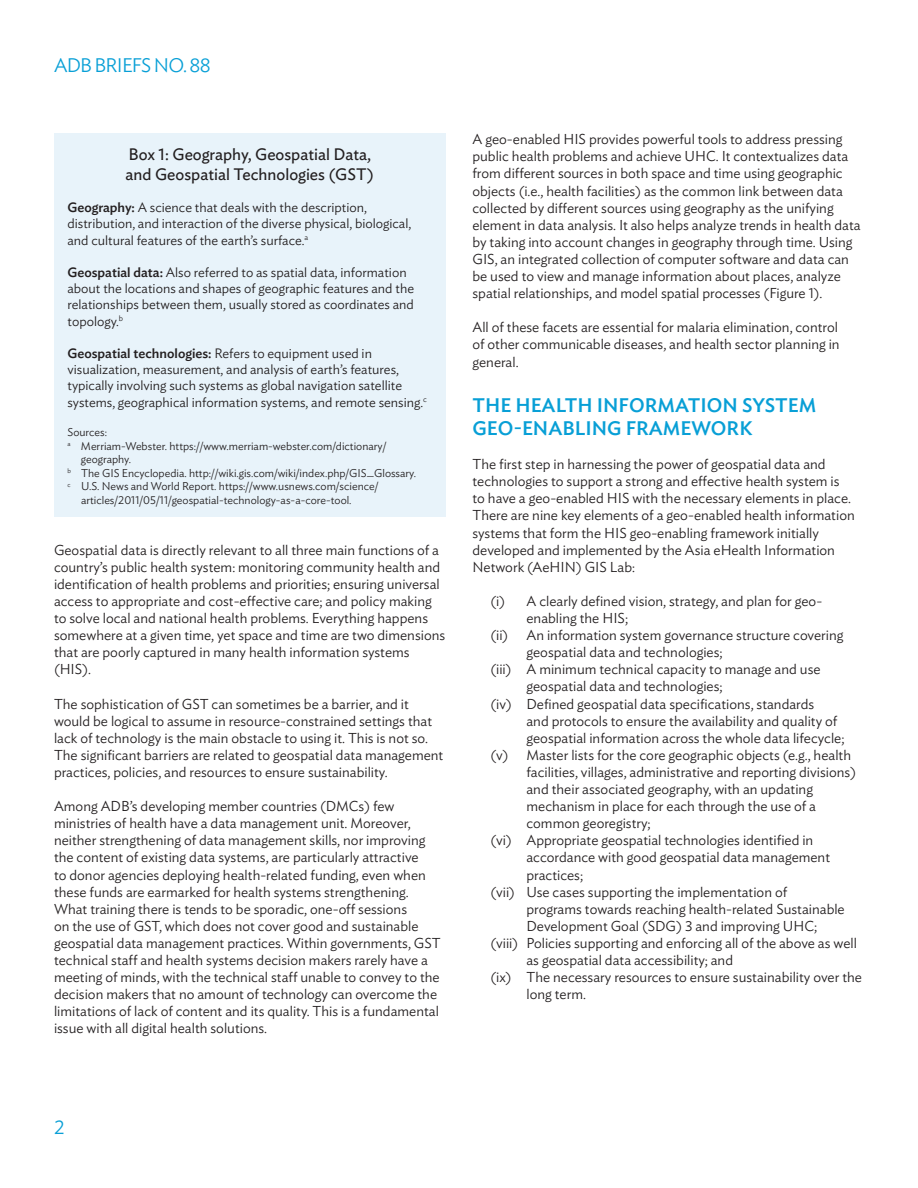
<style>
.page{position:relative;width:918px;height:1188px;background:#fff}
.page>*{position:absolute;margin:0;border:0;box-sizing:border-box;transform-origin:0 0}
.t1{font:500 19.5px/23.4px "Ideal Sans";color:#089fd6}
.t2{font:300 19.5px "Ideal Sans";letter-spacing:-.04em;color:#089fd6}
.t3{font:16.5px/19.8px "Ideal Sans";color:#231f20}
.t4{font:300 14.25px/17.1px "Ideal Sans";color:#231f20}
.t5{font:300 13.5px/16.2px "Ideal Sans";color:#231f20}
.t6{font:300 11.25px "Ideal Sans";color:#231f20}
.s1{font-weight:500}
</style>
<div class="page">
<div style="left:54px;top:133px;width:392px;height:384px;background:#e8f3fa"></div>
<h1 class="t2" style="left:54px;top:50px;width:158px">ADB BRIEFS NO. 88</h1>
<p class="t3" style="left:126px;top:143px;width:250px">Box 1: Geography, Geospatial Data, and Geospatial Technologies (GST)</p>
<p class="t5" style="left:68px;top:198px;width:345px"><span class="s1">GEOGRAPHY:</span> A science that deals with the description, distribution, and interaction of the diverse physical, biological, and cultural features of the earth’s surface.<sup>a</sup></p>
<p class="t5" style="left:68px;top:263px;width:348px"><span class="s1">GEOSPATIAL DATA:</span> Also referred to as spatial data, information about the locations and shapes of geographic features and the relationships between them, usually stored as coordinates and topology.<sup>b</sup></p>
<p class="t5" style="left:68px;top:344px;width:361px"><span class="s1">GEOSPATIAL TECHNOLOGIES:</span> Refers to equipment used in visualization, measurement, and analysis of earth’s features, typically involving such systems as global navigation satellite systems, geographical information systems, and remote sensing.<sup>c</sup></p>
<p class="t6" style="left:68px;top:424px;width:41px">Sources:</p>
<p class="t6" style="left:68px;top:437px;width:320px"><sup>a</sup> Merriam-Webster. https://www.merriam-webster.com/dictionary/</p>
<p class="t6" style="left:81px;top:451px;width:52px">geography.</p>
<p class="t6" style="left:68px;top:464px;width:350px"><sup>b</sup> The GIS Encyclopedia. http://wiki.gis.com/wiki/index.php/GIS_Glossary.</p>
<p class="t6" style="left:68px;top:478px;width:312px"><sup>c</sup> U.S. News and World Report. https://www.usnews.com/science/</p>
<p class="t6" style="left:81px;top:491px;width:272px">articles/2011/05/11/geospatial-technology-as-a-core-tool.</p>
<p class="t4" style="left:54px;top:540px;width:393px">Geospatial data is directly relevant to all three main functions of a country’s public health system: monitoring community health and identification of health problems and priorities; ensuring universal access to appropriate and cost-effective care; and policy making to solve local and national health problems. Everything happens somewhere at a given time, yet space and time are two dimensions that are poorly captured in many health information systems (HIS).</p>
<p class="t4" style="left:54px;top:694px;width:391px">The sophistication of GST can sometimes be a barrier, and it would be logical to assume in resource-constrained settings that lack of technology is the main obstacle to using it. This is not so.<br>The significant barriers are related to geospatial data management practices, policies, and resources to ensure sustainability.</p>
<p class="t4" style="left:54px;top:796px;width:388px">Among ADB’s developing member countries (DMCs) few ministries of health have a data management unit. Moreover, neither strengthening of data management skills, nor improving the content of existing data systems, are particularly attractive<br>to donor agencies deploying health-related funding, even when these funds are earmarked for health systems strengthening.<br>What training there is tends to be sporadic, one-off sessions<br>on the use of GST, which does not cover good and sustainable geospatial data management practices. Within governments, GST technical staff and health systems decision makers rarely have a meeting of minds, with the technical staff unable to convey to the decision makers that no amount of technology can overcome the limitations of lack of content and its quality. This is a fundamental issue with all digital health solutions.</p>
<p class="t4" style="left:472px;top:130px;width:390px">A geo-enabled HIS provides powerful tools to address pressing public health problems and achieve UHC. It contextualizes data from different sources in both space and time using geographic objects (i.e., health facilities) as the common link between data collected by different sources using geography as the unifying element in data analysis. It also helps analyze trends in health data by taking into account changes in geography through time. Using GIS, an integrated collection of computer software and data can be used to view and manage information about places, analyze spatial relationships, and model spatial processes (Figure 1).</p>
<p class="t4" style="left:472px;top:318px;width:369px;text-align:justify">All of these facets are essential for malaria elimination, control of other communicable diseases, and health sector planning in general.</p>
<h1 class="t1" style="left:472px;top:392px;width:345px">THE HEALTH IN FO RMATION SYSTEM<br>G EO-ENABLING FRAMEWORK</h1>
<p class="t4" style="left:472px;top:454px;width:384px">The first step in harnessing the power of geospatial data and technologies to support a strong and effective health system is to have a geo-enabled HIS with the necessary elements in place.<br>There are nine key elements of a geo-enabled health information systems that form the HIS geo-enabling framework initially developed and implemented by the Asia eHealth Information Network (AeHIN) GIS Lab:</p>
<p class="t4" style="left:490px;top:591px;width:333px">(i) A clearly defined vision, strategy, and plan for geo-</p>
<p class="t4" style="left:526px;top:608px;width:103px">enabling the HIS;</p>
<p class="t4" style="left:490px;top:625px;width:355px">(ii) An information system governance structure covering</p>
<p class="t4" style="left:526px;top:643px;width:197px">geospatial data and technologies;</p>
<p class="t4" style="left:490px;top:660px;width:332px">(iii) A minimum technical capacity to manage and use</p>
<p class="t4" style="left:526px;top:677px;width:197px">geospatial data and technologies;</p>
<p class="t4" style="left:490px;top:694px;width:325px">(iv) Defined geospatial data specifications, standards</p>
<p class="t4" style="left:526px;top:711px;width:312px">and protocols to ensure the availability and quality of</p>
<p class="t4" style="left:526px;top:728px;width:319px">geospatial information across the whole data lifecycle;</p>
<p class="t4" style="left:490px;top:745px;width:362px">(v) Master lists for the core geographic objects (e.g., health</p>
<p class="t4" style="left:526px;top:762px;width:331px">facilities, villages, administrative and reporting divisions)</p>
<p class="t4" style="left:526px;top:779px;width:288px">and their associated geography, with an updating</p>
<p class="t4" style="left:526px;top:796px;width:291px">mechanism in place for each through the use of a</p>
<p class="t4" style="left:526px;top:814px;width:125px">common georegistry;</p>
<p class="t4" style="left:490px;top:831px;width:324px">(vi) Appropriate geospatial technologies identified in</p>
<p class="t4" style="left:526px;top:848px;width:305px">accordance with good geospatial data management</p>
<p class="t4" style="left:526px;top:865px;width:58px">practices;</p>
<p class="t4" style="left:490px;top:882px;width:298px">(vii) Use cases supporting the implementation of</p>
<p class="t4" style="left:526px;top:899px;width:320px">programs towards reaching health-related Sustainable</p>
<p class="t4" style="left:526px;top:916px;width:292px">Development Goal (SDG) 3 and improving UHC;</p>
<p class="t4" style="left:490px;top:933px;width:368px">(viii) Policies supporting and enforcing all of the above as well</p>
<p class="t4" style="left:526px;top:950px;width:208px">as geospatial data accessibility; and</p>
<p class="t4" style="left:490px;top:967px;width:373px">(ix) The necessary resources to ensure sustainability over the</p>
<p class="t4" style="left:526px;top:985px;width:61px">long term.</p>
<h1 class="t2" style="left:54px;top:1112px;width:12px">2</h1>
</div>
